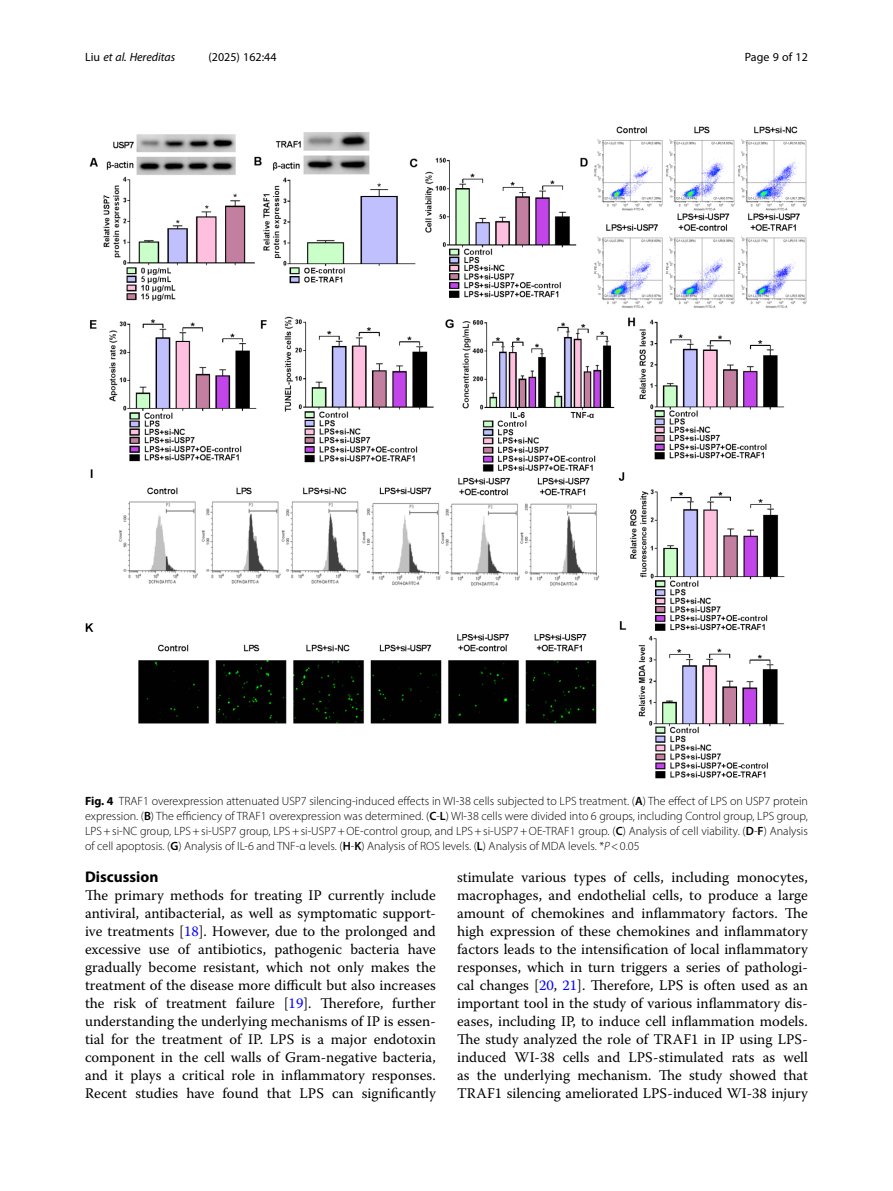
<style>
.page{position:relative;width:893px;height:1191px;background:#fff}
.page>*{position:absolute;margin:0;border:0;box-sizing:border-box;transform-origin:0 0}
.Head_1{font:700 15.45px "Myriad Pro";color:#000}
.Body_Text{font:14.7px/18px "Warnock Pro";color:#000;text-align:justify}
.Figure_Caption{font:300 12px/15px "Myriad Pro";color:#000;text-align:justify}
.t1{font:12px "Myriad Pro";color:#000}
.t2{font:italic 12px "Myriad Pro";color:#000}
.s1{font-style:normal}
.s2{font-weight:700}
.s3{font-weight:600}
.s4{font-style:italic}
.s5{color:#00f}
</style>
<div class="page">
<img style="left:85px;top:126px;width:722px;height:652px">
<p class="t2" style="left:85px;top:50px;width:92px"><span class="s1">Liu</span> et al. Hereditas</p>
<p class="t1" style="left:208px;top:50px;width:70px">(2025) 162:44</p>
<p class="t1" style="left:745px;top:50px;width:65px">Page 9 of 12</p>
<p class="Figure_Caption" style="left:85px;top:793px;width:724px"><span class="s2">Fig. 4</span> TRAF1 overexpression attenuated USP7 silencing-induced effects in WI-38 cells subjected to LPS treatment. (<span class="s3">A</span>) The effect of LPS on USP7 protein expression. (<span class="s3">B</span>) The efficiency of TRAF1 overexpression was determined. (<span class="s3">C</span>-<span class="s3">L</span>) WI-38 cells were divided into 6 groups, including Control group, LPS group, LPS+si-NC group, LPS+si-USP7 group, LPS+si-USP7+OE-control group, and LPS+si-USP7+OE-TRAF1 group. (<span class="s3">C</span>) Analysis of cell viability. (<span class="s3">D</span>-<span class="s3">F</span>) Analysis of cell apoptosis. (<span class="s3">G</span>) Analysis of IL-6 and TNF-α levels. (<span class="s3">H</span>-<span class="s3">K</span>) Analysis of ROS levels. (<span class="s3">L</span>) Analysis of MDA levels. *<span class="s4">P</span>&lt;0.05</p>
<p class="Head_1" style="left:85px;top:867px;width:75px">Discussion</p>
<p class="Body_Text" style="left:85px;top:886px;width:352px">The primary methods for treating IP currently include antiviral, antibacterial, as well as symptomatic support&shy;ive treatments [<span class="s5">18</span>]. However, due to the prolonged and excessive use of antibiotics, pathogenic bacteria have gradually become resistant, which not only makes the treatment of the disease more difficult but also increases the risk of treatment failure [<span class="s5">19</span>]. Therefore, further understanding the underlying mechanisms of IP is essen&shy;tial for the treatment of IP. LPS is a major endotoxin component in the cell walls of Gram-negative bacteria, and it plays a critical role in inflammatory responses.<br>Recent studies have found that LPS can significantly</p>
<p class="Body_Text" style="left:457px;top:868px;width:352px">stimulate various types of cells, including monocytes, macrophages, and endothelial cells, to produce a large amount of chemokines and inflammatory factors. The high expression of these chemokines and inflammatory factors leads to the intensification of local inflammatory responses, which in turn triggers a series of pathologi&shy;cal changes [<span class="s5">20</span>, <span class="s5">21</span>]. Therefore, LPS is often used as an important tool in the study of various inflammatory dis&shy;eases, including IP, to induce cell inflammation models.<br>The study analyzed the role of TRAF1 in IP using LPS&shy;induced WI-38 cells and LPS-stimulated rats as well as the underlying mechanism. The study showed that TRAF1 silencing ameliorated LPS-induced WI-38 injury</p>
</div>
